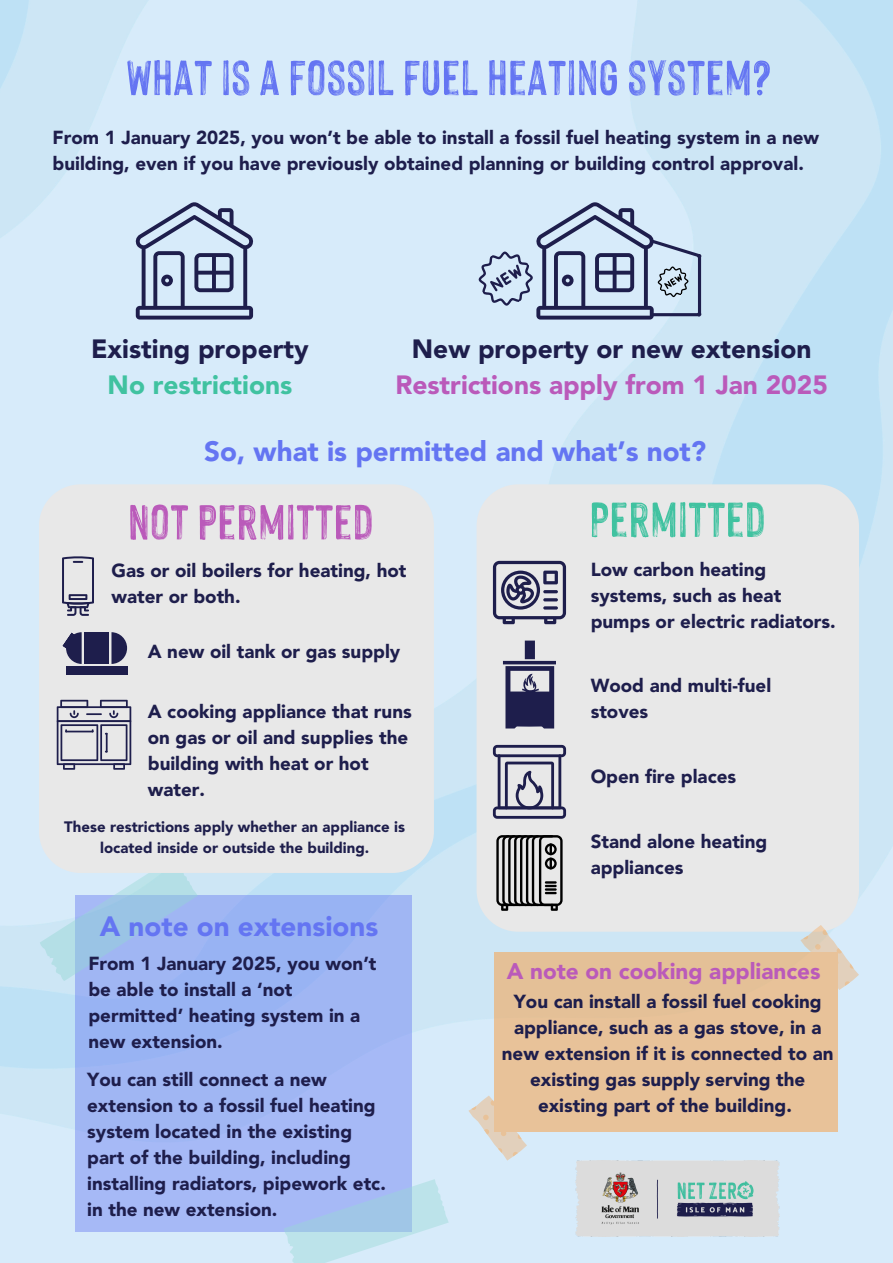
<style>
.page{position:relative;width:893px;height:1263px;background:#fff}
.page>*{position:absolute;margin:0;border:0;box-sizing:border-box;transform-origin:0 0}
.t1{font:54px "Hackney Vector";color:#6475f2}
.t2{font:54px "Hackney Vector";color:#ba5aba}
.t3{font:54px "Hackney Vector";color:#40c2a0}
.t4{font:900 27.75px "Avenir LT Std";color:#6475f2}
.t5{font:900 26.25px/36.6px "Avenir LT Std";color:#ba5aba;text-align:center}
.t6{font:900 26.25px/36.6px "Avenir LT Std";color:#1e1e4c;text-align:center}
.t7{font:900 22.5px "Avenir LT Std";color:#ba5aba}
.t8{font:900 18.75px/25.9px "Avenir LT Std";color:#1e1e4c}
.t9{font:900 15px/20.9px "Avenir LT Std";color:#1e1e4c;text-align:center}
.s1{color:#40c2a0}
.s2{color:#1e1e4c}
</style>
<div class="page">
<div style="left:476px;top:484px;width:383px;height:448px;background:#e8e8e8"></div>
<svg style="left:503px;top:640px;width:53px;height:88px;background:#74748f"></svg>
<svg style="left:493px;top:745px;width:73px;height:73px;background:#a4a4b4"></svg>
<div style="left:75px;top:896px;width:336px;height:336px;background:#a0b6f3"></div>
<svg style="left:39px;top:873px;width:159px;height:108px"></svg>
<svg style="left:283px;top:1179px;width:166px;height:84px"></svg>
<div style="left:39px;top:484px;width:395px;height:389px;background:#e8e8e8"></div>
<svg style="left:62px;top:556px;width:32px;height:60px;background:#afafbc"></svg>
<svg style="left:493px;top:561px;width:73px;height:63px;background:#9494a7"></svg>
<svg style="left:496px;top:835px;width:66px;height:76px;background:#898989"></svg>
<svg style="left:111px;top:632px;width:16px;height:32px"></svg>
<div style="left:84px;top:632px;width:25px;height:32px;background:#1e1e4c"></div>
<div style="left:66px;top:667px;width:61px;height:8px;background:#1e1e4c"></div>
<svg style="left:62px;top:632px;width:20px;height:32px"></svg>
<svg style="left:468px;top:202px;width:235px;height:117px;background:#b3c4d8"></svg>
<svg style="left:135px;top:202px;width:119px;height:117px;background:#a3b1c9"></svg>
<div style="left:494px;top:952px;width:344px;height:179px;background:#e8c299"></div>
<svg style="left:468px;top:1095px;width:59px;height:65px"></svg>
<svg style="left:800px;top:925px;width:59px;height:65px"></svg>
<svg style="left:57px;top:700px;width:74px;height:69px;background:#b0b0bd"></svg>
<img style="left:575px;top:1160px;width:205px;height:76px">
<h4 class="t1" style="left:126px;top:41px;width:647px">WHATISAFOSSILFUELHEATINGSYSTEM?</h4>
<h2 class="t8" style="left:53px;top:126px;width:768px">From 1 January 2025, you won’t be able to install a fossil fuel heating system in a new building, even if you have previously obtained planning or building control approval.</h2>
<h4 class="t6" style="left:91px;top:332px;width:219px">Existing property<br><span class="s1">No restrictions</span></h4>
<p class="t5" style="left:395px;top:332px;width:434px"><span class="s2">New property or new extension<br></span>Restrictions apply from 1 Jan 2025</p>
<p class="t4" style="left:204px;top:440px;width:503px">So, what is permitted and what’s not?</p>
<h2 class="t2" style="left:128px;top:485px;width:247px">NOT PERMITTED</h2>
<p class="t3" style="left:589px;top:483px;width:178px">PERMITTED</p>
<p class="t8" style="left:111px;top:559px;width:296px">Gas or oil boilers for heating, hot water or both.</p>
<h2 class="t8" style="left:148px;top:640px;width:254px">A new oil tank or gas supply</h2>
<h4 class="t8" style="left:148px;top:701px;width:265px">A cooking appliance that runs on gas or oil and supplies the building with heat or hot water.</h4>
<h4 class="t9" style="left:64px;top:818px;width:342px">These restrictions apply whether an appliance is located inside or outside the building.</h4>
<p class="t4" style="left:100px;top:915px;width:280px">A note on extensions</p>
<h1 class="t8" style="left:88px;top:952px;width:289px">From 1 January 2025, you won’t be able to install a ‘not permitted’ heating system in a new extension.</h1>
<p class="t8" style="left:87px;top:1068px;width:300px">You can still connect a new extension to a fossil fuel heating system located in the existing part of the building, including installing radiators, pipework etc. in the new extension.</p>
<p class="t8" style="left:590px;top:558px;width:247px">Low carbon heating systems, such as heat pumps or electric radiators.</p>
<h2 class="t8" style="left:590px;top:675px;width:182px">Wood and multi-fuel stoves</h2>
<p class="t8" style="left:590px;top:765px;width:147px">Open fire places</p>
<h4 class="t8" style="left:590px;top:830px;width:178px">Stand alone heating appliances</h4>
<p class="t7" style="left:507px;top:962px;width:315px">A note on cooking appliances</p>
<h4 class="t8" style="left:502px;top:990px;width:333px;text-align:center">You can install a fossil fuel cooking appliance, such as a gas stove, in a new extension if it is connected to an existing gas supply serving the existing part of the building.</h4>
</div>
